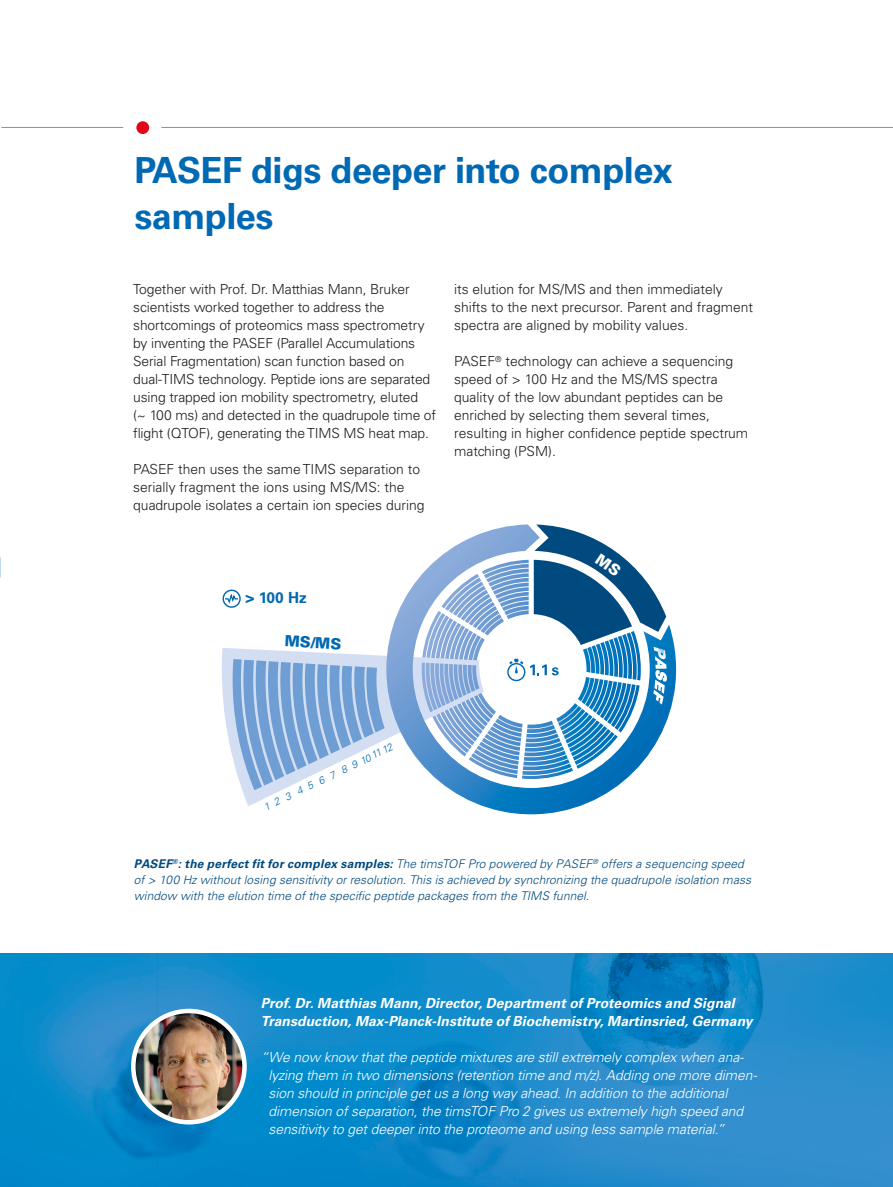
<style>
.page{position:relative;width:893px;height:1187px;background:#fff}
.page>*{position:absolute;margin:0;border:0;box-sizing:border-box;transform-origin:0 0}
.t1{font:700 36px/45px "Univers LT Std";letter-spacing:-.015em;color:#0069b4}
.t2{font:700 15.3px "Univers LT Std";color:#0069b4}
.t3{font:900 15.3px "Univers LT Std";color:#0069b4}
.t4{font:300 13.8px/18px "Univers LT Std";color:#1d1d1b}
.t5{font:italic 300 13.8px/18px "Univers LT Std";letter-spacing:-.005em;color:#fff}
.t6{font:italic 700 13.8px/18px "Univers LT Std";letter-spacing:.005em;color:#fff}
.t7{font:italic 300 12px/15.8px "Univers LT Std";letter-spacing:.005em;color:#004a7f}
.t8{font:italic 300 10.2px "Univers LT Std";color:#0069b4}
.s1{font-weight:700}
</style>
<div class="page">
<hr style="left:1px;top:127px;width:122px;height:1px;background:#83939c">
<div style="left:136px;top:121px;width:13px;height:13px;background:#e30614;border-radius:50%"></div>
<hr style="left:161px;top:127px;width:732px;height:1px;background:#83939c">
<img style="left:0;top:953px;width:157px;height:233px">
<img style="left:157px;top:953px;width:368px;height:93px">
<img style="left:525px;top:953px;width:368px;height:233px">
<img style="left:210px;top:1046px;width:315px;height:140px">
<img style="left:157px;top:1115px;width:53px;height:71px">
<img style="left:133px;top:1010px;width:111px;height:112px;border-radius:56px">
<div style="left:131px;top:1008px;width:116px;height:116px;border:4px solid #fff;border-radius:50%"></div>
<svg style="left:496px;top:625px;width:180px;height:189px"></svg>
<svg style="left:222px;top:524px;width:445px;height:286px"></svg>
<h1 class="t1" style="left:134px;top:149px;width:540px">PASEF digs deeper into complex samples</h1>
<p class="t4" style="left:133px;top:280px;width:304px">Together with Prof. Dr. Matthias Mann, Bruker scientists worked together to address the shortcomings of proteomics mass spectrometry by inventing the PASEF (Parallel Accumulations Serial Fragmentation) scan function based on dual-TIMS technology. Peptide ions are separated using trapped ion mobility spectrometry, eluted<br>(~ 100 ms) and detected in the quadrupole time of flight (QTOF), generating the TIMS MS heat map.</p>
<p class="t4" style="left:133px;top:460px;width:293px">PASEF then uses the same TIMS separation to serially fragment the ions using MS/MS: the quadrupole isolates a certain ion species during</p>
<p class="t4" style="left:454px;top:280px;width:301px">its elution for MS/MS and then immediately shifts to the next precursor. Parent and fragment spectra are aligned by mobility values.</p>
<p class="t4" style="left:454px;top:352px;width:296px">PASEF<sup>®</sup> technology can achieve a sequencing speed of &gt; 100 Hz and the MS/MS spectra quality of the low abundant peptides can be enriched by selecting them several times, resulting in higher confidence peptide spectrum matching (PSM).</p>
<p class="t2" style="left:246px;top:588px;width:63px">&gt; 100 Hz</p>
<p class="t3" style="left:285px;top:631px;width:59px;rotate:3deg">MS/MS</p>
<p class="t8" style="left:349px;top:760px;width:46px;rotate:-27deg">9 10 11 12</p>
<p class="t7" style="left:134px;top:856px;width:619px"><span class="s1">PASEF</span><sup>®</sup><span class="s1">: the perfect fit for complex samples:</span> The timsTOF Pro powered by PASEF<sup>®</sup> offers a sequencing speed of &gt; 100 Hz without losing sensitivity or resolution. This is achieved by synchronizing the quadrupole isolation mass window with the elution time of the specific peptide packages from the TIMS funnel.</p>
<p class="t6" style="left:261px;top:994px;width:493px">Prof. Dr. Matthias Mann, Director, Department of Proteomics and Signal<br>Transduction, Max-Planck-Institute of Biochemistry, Martinsried, Germany</p>
<p class="t5" style="left:269px;top:1048px;width:490px;text-indent:-8px">“ We now know that the peptide mixtures are still extremely complex when ana&shy;lyzing them in two dimensions (retention time and m/z). Adding one more dimen&shy;sion should in principle get us a long way ahead. In addition to the additional dimension of separation, the timsTOF Pro 2 gives us extremely high speed and sensitivity to get deeper into the proteome and using less sample material.”</p>
</div>
